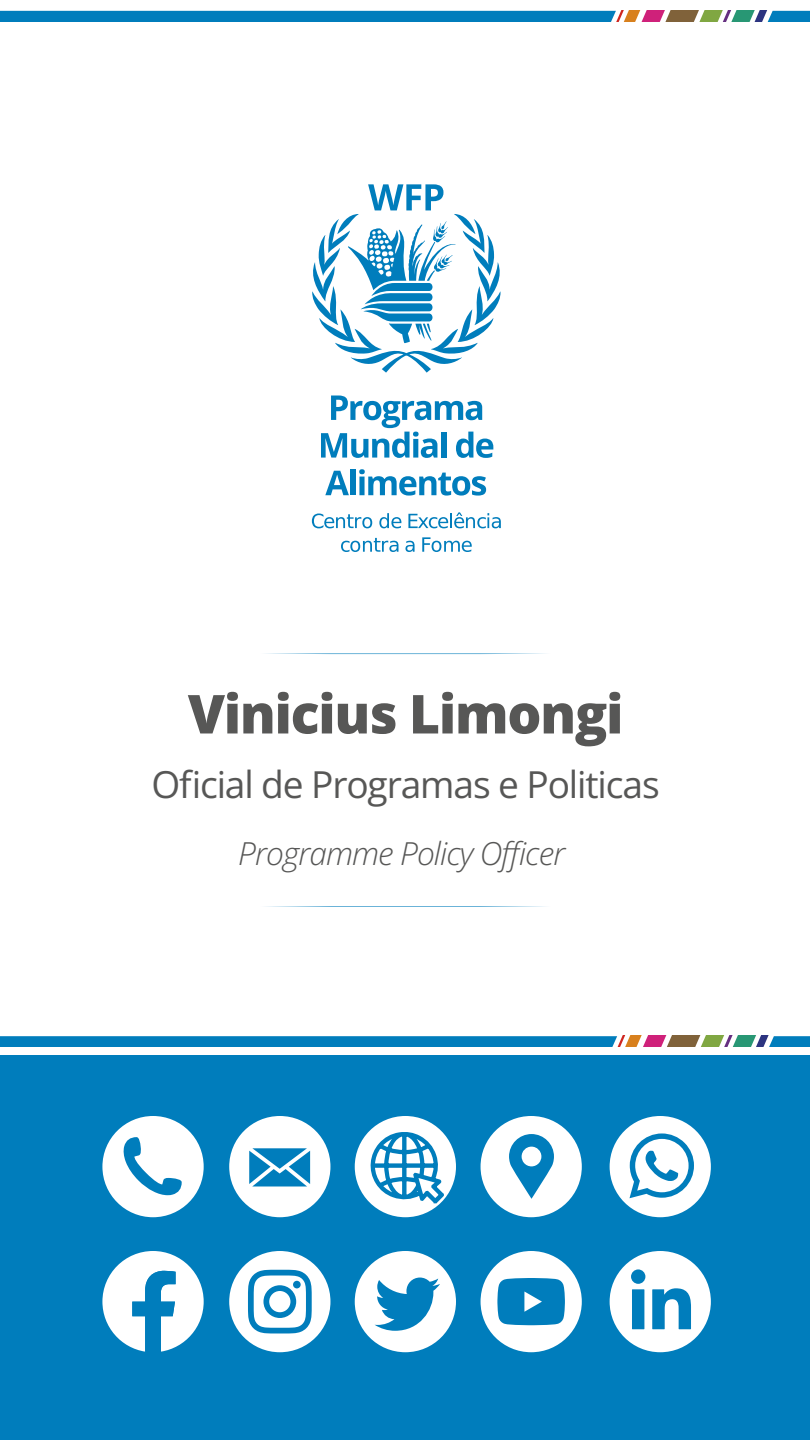
<style>
.page{position:relative;width:810px;height:1440px;background:#fff}
.page>*{position:absolute;margin:0;border:0;box-sizing:border-box;transform-origin:0 0}
.t1{font:800 53.7px "Open Sans";letter-spacing:-.025em;color:#575756}
.t2{font:37.12px "Open Sans";letter-spacing:-.03em;color:#575756}
.t3{font:italic 300 31.65px "Open Sans";letter-spacing:-.03em;color:#575756}
</style>
<div class="page">
<div style="left:1px;top:1055px;width:809px;height:385px;background:#007dbc"></div>
<svg style="left:312px;top:514px;width:60px;height:14px"></svg>
<svg style="left:379px;top:513px;width:22px;height:15px"></svg>
<svg style="left:408px;top:512px;width:93px;height:16px"></svg>
<svg style="left:341px;top:538px;width:57px;height:14px"></svg>
<svg style="left:405px;top:541px;width:10px;height:11px"></svg>
<svg style="left:422px;top:537px;width:50px;height:15px"></svg>
<svg style="left:321px;top:396px;width:172px;height:62px"></svg>
<svg style="left:325px;top:471px;width:24px;height:24px"></svg>
<div style="left:351px;top:469px;width:5px;height:26px;background:#007dbc"></div>
<svg style="left:359px;top:469px;width:127px;height:27px"></svg>
<svg style="left:312px;top:184px;width:189px;height:189px"></svg>
<svg style="left:266px;top:653px;width:279px;height:1px"></svg>
<div style="left:229px;top:1251px;width:101px;height:101px;background:#fff;border-radius:50%"></div>
<svg style="left:248px;top:1270px;width:64px;height:64px"></svg>
<div style="left:293px;top:1281px;width:8px;height:7px;background:#007dbc;border-radius:50%"></div>
<div style="left:355px;top:1251px;width:101px;height:101px;background:#fff;border-radius:50%"></div>
<div style="left:481px;top:1251px;width:101px;height:101px;background:#fff;border-radius:50%"></div>
<svg style="left:497px;top:1278px;width:68px;height:47px;background:#1e8cc3"></svg>
<div style="left:610px;top:1251px;width:101px;height:101px;background:#fff;border-radius:50%"></div>
<svg style="left:652px;top:1288px;width:39px;height:41px"></svg>
<svg style="left:632px;top:1289px;width:12px;height:40px"></svg>
<div style="left:631px;top:1269px;width:14px;height:15px;background:#007dbc;border-radius:50%"></div>
<svg style="left:102px;top:1251px;width:102px;height:101px"></svg>
<div style="left:610px;top:1116px;width:101px;height:101px;background:#fff;border-radius:50%"></div>
<svg style="left:630px;top:1133px;width:64px;height:65px"></svg>
<div style="left:481px;top:1116px;width:101px;height:101px;background:#fff;border-radius:50%"></div>
<svg style="left:509px;top:1134px;width:45px;height:65px"></svg>
<div style="left:355px;top:1116px;width:101px;height:101px;background:#fff;border-radius:50%"></div>
<svg style="left:366px;top:1130px;width:80px;height:201px"></svg>
<div style="left:229px;top:1116px;width:101px;height:101px;background:#fff;border-radius:50%"></div>
<svg style="left:249px;top:1148px;width:61px;height:38px"></svg>
<div style="left:102px;top:1116px;width:102px;height:101px;background:#fff;border-radius:50%"></div>
<svg style="left:123px;top:1137px;width:59px;height:58px"></svg>
<svg style="left:266px;top:906px;width:279px;height:1px"></svg>
<svg style="left:1px;top:1036px;width:809px;height:10px;background:#2484b3"></svg>
<svg style="left:0;top:10px;width:810px;height:11px;background:#3089b6"></svg>
<h1 class="t1" style="left:188px;top:673px;width:437px">Vinicius Limongi</h1>
<p class="t2" style="left:151px;top:759px;width:510px">Oficial de Programas e Politicas</p>
<p class="t3" style="left:238px;top:831px;width:329px">Programme Policy Officer</p>
</div>
